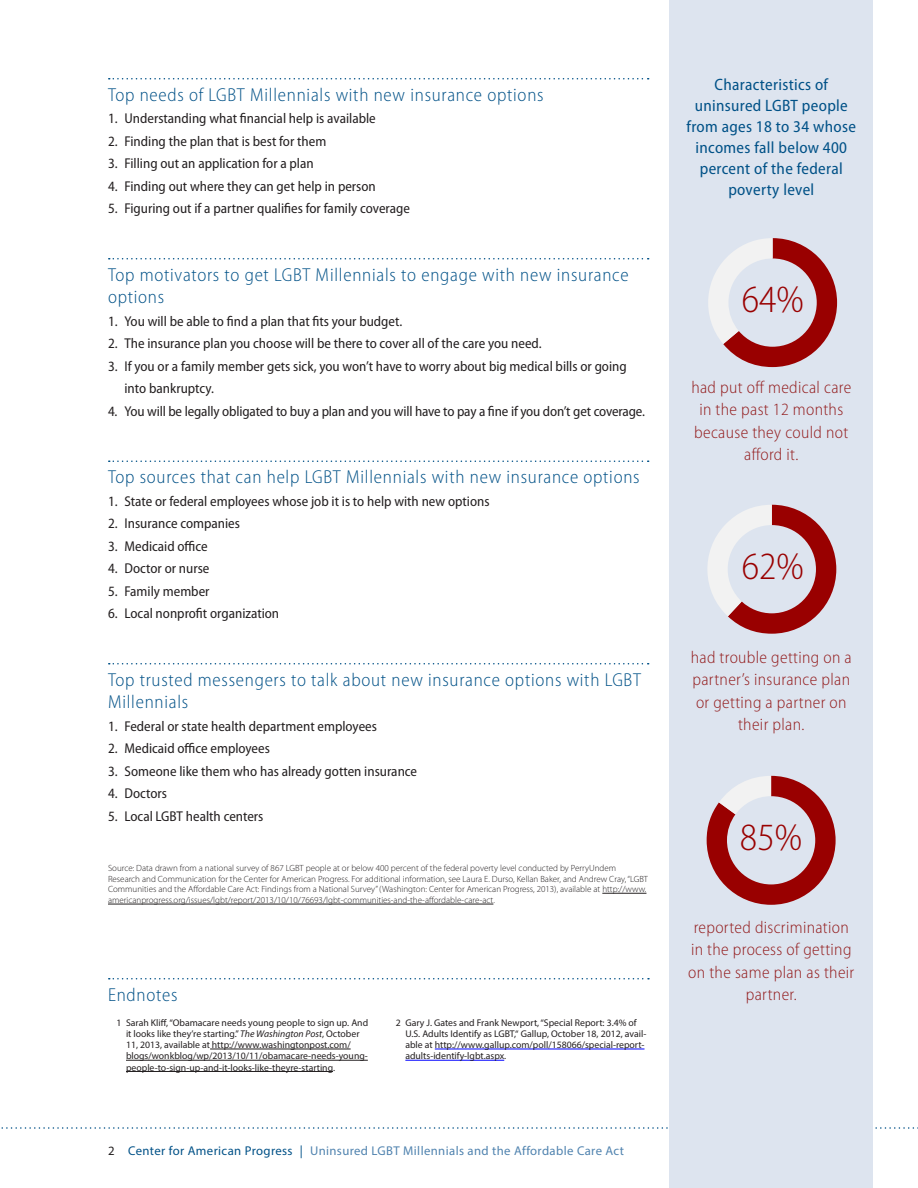
<style>
.page{position:relative;width:918px;height:1188px;background:#fff}
.page>*{position:absolute;margin:0;border:0;box-sizing:border-box;transform-origin:0 0}
.t1{font:300 semi-condensed 38.7px "Myriad Pro";color:#900}
.t2{font:300 semi-condensed 18.75px/22.5px "Myriad Pro";letter-spacing:.04em;color:#005187}
.t3{font:300 semi-condensed 17.25px/22.5px "Myriad Pro";letter-spacing:.02em;color:#931c1d;text-align:center}
.t4{font:semi-condensed 16.5px/21px "Myriad Pro";letter-spacing:.02em;color:#005187;text-align:center}
.t5{font:semi-condensed 14.25px/22.5px "Myriad Pro";color:#231f20}
.t6{font:12.75px "Myriad Pro";letter-spacing:.03em;color:#5083af}
.t7{font:9.75px/11.2px "Myriad Pro";color:#231f20}
.t8{font:300 9px/10.8px "Myriad Pro";color:#231f20}
.s1{font-style:italic}
.s2{color:#231f20}
.s3{color:#005187}
</style>
<div class="page">
<svg style="left:1px;top:1127px;width:917px;height:2px"></svg>
<svg style="left:109px;top:78px;width:540px;height:2px"></svg>
<svg style="left:109px;top:258px;width:540px;height:2px"></svg>
<svg style="left:109px;top:460px;width:540px;height:2px"></svg>
<svg style="left:109px;top:663px;width:540px;height:1px"></svg>
<hr style="left:602px;top:893px;width:44px;height:1px;background:#231f20">
<hr style="left:108px;top:904px;width:385px;height:1px;background:#231f20">
<svg style="left:109px;top:978px;width:540px;height:2px"></svg>
<hr style="left:210px;top:1049px;width:141px;height:1px;background:#231f20">
<hr style="left:126px;top:1060px;width:242px;height:1px;background:#231f20">
<hr style="left:126px;top:1071px;width:207px;height:1px;background:#231f20">
<hr style="left:435px;top:1049px;width:210px;height:1px;background:#00f">
<hr style="left:405px;top:1060px;width:99px;height:1px;background:#00f">
<div style="left:669px;top:0;width:204px;height:1188px;background:#dde4ef"></div>
<svg style="left:708px;top:238px;width:129px;height:129px"></svg>
<svg style="left:707px;top:505px;width:129px;height:129px"></svg>
<svg style="left:707px;top:776px;width:129px;height:129px"></svg>
<h2 class="t2" style="left:108px;top:83px;width:437px">Top needs of LGBT Millennials with new insurance options</h2>
<p class="t5" style="left:108px;top:107px;width:269px">1. Understanding what financial help is available</p>
<p class="t5" style="left:108px;top:130px;width:220px">2. Finding the plan that is best for them</p>
<p class="t5" style="left:108px;top:152px;width:207px">3. Filling out an application for a plan</p>
<p class="t5" style="left:108px;top:175px;width:269px">4. Finding out where they can get help in person</p>
<p class="t5" style="left:108px;top:197px;width:304px">5. Figuring out if a partner qualifies for family coverage</p>
<h2 class="t2" style="left:108px;top:263px;width:522px">Top motivators to get LGBT Millennials to engage with new insurance options</h2>
<p class="t5" style="left:108px;top:310px;width:296px">1. You will be able to find a plan that fits your budget.</p>
<p class="t5" style="left:108px;top:332px;width:435px">2. The insurance plan you choose will be there to cover all of the care you need.</p>
<p class="t5" style="left:125px;top:355px;width:504px;text-indent:-17px">3. If you or a family member gets sick, you won’t have to worry about big medical bills or going into bankruptcy.</p>
<p class="t5" style="left:108px;top:400px;width:539px">4. You will be legally obligated to buy a plan and you will have to pay a fine if you don’t get coverage.</p>
<h2 class="t2" style="left:108px;top:466px;width:533px">Top sources that can help LGBT Millennials with new insurance options</h2>
<p class="t5" style="left:108px;top:490px;width:383px">1. State or federal employees whose job it is to help with new options</p>
<p class="t5" style="left:108px;top:512px;width:134px">2. Insurance companies</p>
<p class="t5" style="left:108px;top:535px;width:101px">3. Medicaid office</p>
<p class="t5" style="left:108px;top:557px;width:103px">4. Doctor or nurse</p>
<p class="t5" style="left:108px;top:580px;width:103px">5. Family member</p>
<p class="t5" style="left:108px;top:602px;width:173px">6. Local nonprofit organization</p>
<h2 class="t2" style="left:108px;top:668px;width:534px">Top trusted messengers to talk about new insurance options with LGBT<br>Millennials</h2>
<p class="t5" style="left:108px;top:715px;width:270px">1. Federal or state health department employees</p>
<p class="t5" style="left:108px;top:737px;width:163px">2. Medicaid office employees</p>
<p class="t5" style="left:108px;top:760px;width:311px">3. Someone like them who has already gotten insurance</p>
<p class="t5" style="left:108px;top:782px;width:61px">4. Doctors</p>
<p class="t5" style="left:108px;top:805px;width:157px">5. Local LGBT health centers</p>
<p class="t8" style="left:108px;top:862px;width:542px">Source: Data drawn from a national survey of 867 LGBT people at or below 400 percent of the federal poverty level conducted by PerryUndem Research and Communication for the Center for American Progress. For additional information, see Laura E. Durso, Kellan Baker, and Andrew Cray, “LGBT Communities and the Affordable Care Act: Findings from a National Survey” (Washington: Center for American Progress, 2013), available at http://www. americanprogress.org/issues/lgbt/report/2013/10/10/76693/lgbt-communities-and-the-affordable-care-act.</p>
<h2 class="t2" style="left:108px;top:983px;width:71px">Endnotes</h2>
<p class="t7" style="left:126px;top:1016px;width:244px;text-indent:-10px">1 Sarah Kliff, “Obamacare needs young people to sign up. And it looks like they’re starting.” <span class="s1">The Washington Post</span>, October 11, 2013, available at http://www.washingtonpost.com/ blogs/wonkblog/wp/2013/10/11/obamacare-needs-young&shy;people-to-sign-up-and-it-looks-like-theyre-starting.</p>
<p class="t7" style="left:405px;top:1016px;width:243px;text-indent:-10px">2 Gary J. Gates and Frank Newport, “Special Report: 3.4% of U.S. Adults Identify as LGBT,“ Gallup, October 18, 2012, avail&shy;able at http://www.gallup.com/poll/158066/special-report&shy;adults-identify-lgbt.aspx.</p>
<p class="t6" style="left:108px;top:1143px;width:518px"><span class="s2">2</span> <span class="s3">Center for American Progress |</span> Uninsured LGBT Millennials and the Affordable Care Act</p>
<p class="t4" style="left:687px;top:75px;width:171px">Characteristics of uninsured LGBT people from ages 18 to 34 whose incomes fall below 400 percent of the federal poverty level</p>
<h1 class="t1" style="left:742px;top:279px;width:64px">64%</h1>
<p class="t3" style="left:691px;top:376px;width:161px">had put off medical care in the past 12 months because they could not afford it.</p>
<h1 class="t1" style="left:742px;top:545px;width:64px">62%</h1>
<p class="t3" style="left:691px;top:646px;width:163px">had trouble getting on a partner’s insurance plan or getting a partner on their plan.</p>
<h1 class="t1" style="left:740px;top:816px;width:64px">85%</h1>
<p class="t3" style="left:688px;top:916px;width:168px">reported discrimination in the process of getting on the same plan as their partner.</p>
</div>
